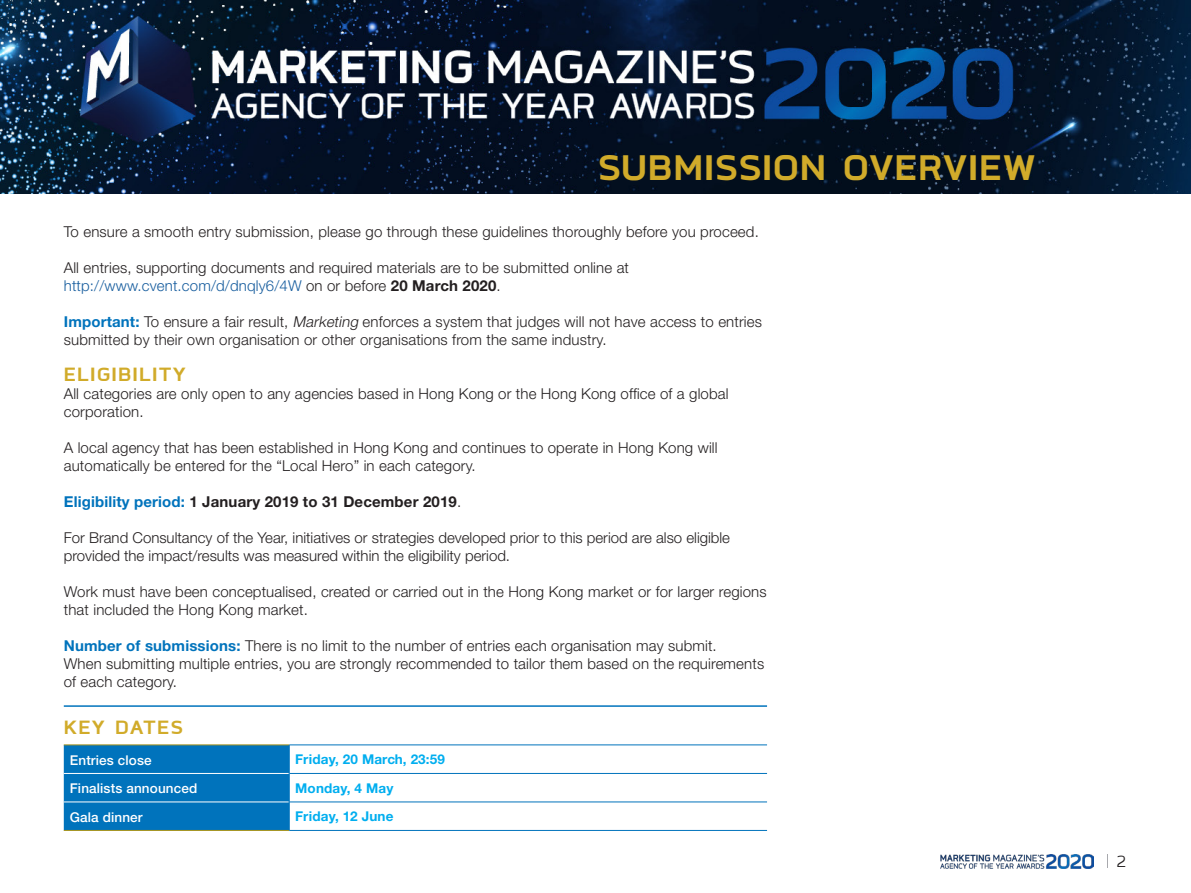
<style>
.page{position:relative;width:1191px;height:893px;background:#fff}
.page>*{position:absolute;margin:0;border:0;box-sizing:border-box;transform-origin:0 0}
.t1{font:700 42px "Coupe";letter-spacing:.02em;color:#d1ab2a;scale:1.05 1}
.t2{font:700 22.5px "Coupe";letter-spacing:.05em;color:#d1ab2a;scale:1.05 1}
.t3{font:20.25px "Coupe Normal";color:#231f20}
.t4{font:300 15px/18px "Helvetica Neue";letter-spacing:.01em;color:#231f20}
.t5{font:700 15px "Helvetica Neue";letter-spacing:.01em;color:#231f20}
.t6{font:700 13.5px "Helvetica Neue CE";letter-spacing:.01em;color:#00aeef}
.t7{font:500 13.5px "Helvetica Neue CE";letter-spacing:.01em;color:#fff}
.s1{color:#175d9e}
.s2{font-weight:700}
.s3{font-weight:700;color:#0073bc}
.s4{font-style:italic}
.s5{color:#0073bc}
.s6{font-weight:300}
</style>
<div class="page">
<img style="left:0;top:0;width:1191px;height:193px">
<hr style="left:64px;top:830px;width:225px;height:1px;background:#a8941c">
<svg style="left:64px;top:745px;width:226px;height:85px;background:#0776bc"></svg>
<hr style="left:289px;top:745px;width:478px;height:1px;background:#0073bc">
<hr style="left:290px;top:773px;width:477px;height:1px;background:#0073bc">
<hr style="left:290px;top:802px;width:477px;height:1px;background:#0073bc">
<hr style="left:289px;top:830px;width:478px;height:1px;background:#0073bc">
<hr style="left:64px;top:705px;width:703px;height:2px;background:#0073bc">
<img style="left:940px;top:854px;width:153px;height:14px">
<p class="t1" style="left:598px;top:146px;width:418px">SUBMISSION OVERVIEW</p>
<p class="t4" style="left:64px;top:222px;width:696px">To ensure a smooth entry submission, please go through these guidelines thoroughly before you proceed.</p>
<p class="t4" style="left:64px;top:258px;width:567px">All entries, supporting documents and required materials are to be submitted online at <span class="s1">http://www.cvent.com/d/dnqly6/4W</span> on or before <span class="s2">20 March 2020</span>.</p>
<p class="t4" style="left:64px;top:312px;width:699px"><span class="s3">Important:</span> To ensure a fair result, <span class="s4">Marketing</span> enforces a system that judges will not have access to entries submitted by their own organisation or other organisations from the same industry.</p>
<p class="t2" style="left:64px;top:363px;width:118px">ELIGIBILITY</p>
<p class="t4" style="left:64px;top:384px;width:666px">All categories are only open to any agencies based in Hong Kong or the Hong Kong office of a global corporation.</p>
<p class="t4" style="left:64px;top:438px;width:655px">A local agency that has been established in Hong Kong and continues to operate in Hong Kong will automatically be entered for the “Local Hero” in each category.</p>
<p class="t5" style="left:64px;top:493px;width:399px"><span class="s5">Eligibility period:</span> 1 January 2019 to 31 December 2019<span class="s6">.</span></p>
<p class="t4" style="left:64px;top:528px;width:668px">For Brand Consultancy of the Year, initiatives or strategies developed prior to this period are also eligible provided the impact/results was measured within the eligibility period.</p>
<p class="t4" style="left:64px;top:582px;width:704px">Work must have been conceptualised, created or carried out in the Hong Kong market or for larger regions that included the Hong Kong market.</p>
<p class="t4" style="left:64px;top:636px;width:702px"><span class="s3">Number of submissions:</span> There is no limit to the number of entries each organisation may submit.<br>When submitting multiple entries, you are strongly recommended to tailor them based on the requirements of each category.</p>
<p class="t2" style="left:64px;top:716px;width:115px">KEY DATES</p>
<p class="t7" style="left:70px;top:751px;width:83px">Entries close</p>
<p class="t6" style="left:295px;top:751px;width:151px">Friday, 20 March, 23:59</p>
<p class="t7" style="left:70px;top:780px;width:129px">Finalists announced</p>
<p class="t6" style="left:295px;top:780px;width:100px">Monday, 4 May</p>
<p class="t7" style="left:70px;top:808px;width:74px">Gala dinner</p>
<p class="t6" style="left:295px;top:808px;width:100px">Friday, 12 June</p>
<p class="t3" style="left:1115px;top:850px;width:13px">2</p>
</div>
